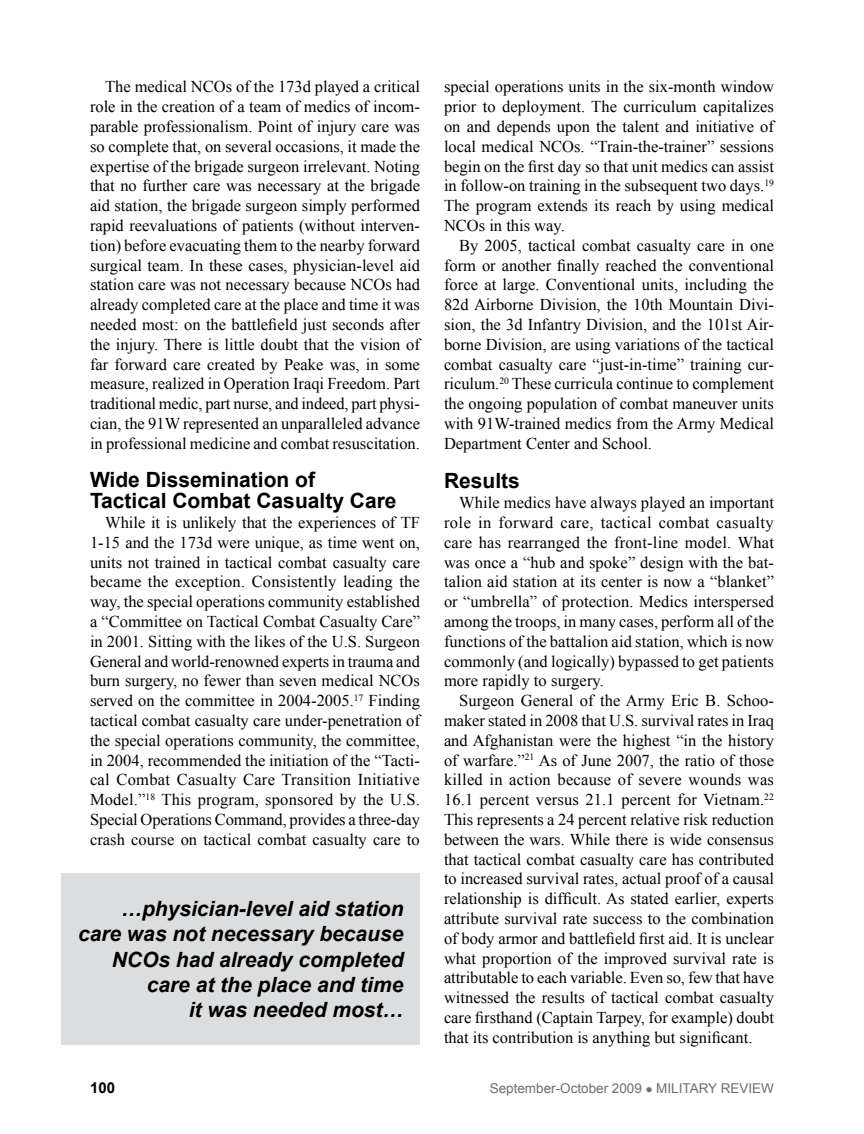
<style>
.page{position:relative;width:864px;height:1134px;background:#fff}
.page>*{position:absolute;margin:0;border:0;box-sizing:border-box;transform-origin:0 0}
.fob{font:italic 700 21px/25.2px "Arial";color:#000;text-align:right}
.subhead{font:700 21px/21px "Arial";color:#000}
.fob-2{font:16.5px/19.8px "Times New Roman";color:#000;text-align:justify}
.t1{font:700 15px "Arial";color:#000}
.t2{font:13.5px "Arial";color:#6d6e71}
</style>
<div class="page">
<div style="left:62px;top:873px;width:358px;height:172px;background:#dcddde"></div>
<p class="fob-2" style="left:90px;top:77px;width:332px;text-indent:15px">The medical NCOs of the 173d played a critical role in the creation of a team of medics of incom&shy;parable professionalism. Point of injury care was so complete that, on several occasions, it made the expertise of the brigade surgeon irrelevant. Noting that no further care was necessary at the brigade aid station, the brigade surgeon simply performed rapid reevaluations of patients (without interven&shy;tion) before evacuating them to the nearby forward surgical team. In these cases, physician-level aid station care was not necessary because NCOs had already completed care at the place and time it was needed most: on the battlefield just seconds after the injury. There is little doubt that the vision of far forward care created by Peake was, in some measure, realized in Operation Iraqi Freedom. Part traditional medic, part nurse, and indeed, part physi&shy;cian, the 91W represented an unparalleled advance in professional medicine and combat resuscitation.</p>
<p class="subhead" style="left:90px;top:470px;width:308px">Wide Dissemination of<br>Tactical Combat Casualty Care</p>
<p class="fob-2" style="left:90px;top:512px;width:332px;text-indent:15px">While it is unlikely that the experiences of TF 1-15 and the 173d were unique, as time went on, units not trained in tactical combat casualty care became the exception. Consistently leading the way, the special operations community established a “Committee on Tactical Combat Casualty Care” in 2001. Sitting with the likes of the U.S. Surgeon General and world-renowned experts in trauma and burn surgery, no fewer than seven medical NCOs served on the committee in 2004-2005.<sup>17</sup> Finding tactical combat casualty care under-penetration of the special operations community, the committee, in 2004, recommended the initiation of the “Tacti&shy;cal Combat Casualty Care Transition Initiative Model.”<sup>18</sup> This program, sponsored by the U.S.<br>Special Operations Command, provides a three-day crash course on tactical combat casualty care to</p>
<p class="fob" style="left:78px;top:897px;width:327px">…physician-level aid station care was not necessary because<br>NCOs had already completed care at the place and time<br>it was needed most…</p>
<p class="fob-2" style="left:444px;top:77px;width:332px">special operations units in the six-month window prior to deployment. The curriculum capitalizes on and depends upon the talent and initiative of local medical NCOs. “Train-the-trainer” sessions begin on the first day so that unit medics can assist in follow-on training in the subsequent two days.<sup>19<br></sup>The program extends its reach by using medical NCOs in this way.</p>
<p class="fob-2" style="left:444px;top:235px;width:332px;text-indent:15px">By 2005, tactical combat casualty care in one form or another finally reached the conventional force at large. Conventional units, including the 82d Airborne Division, the 10th Mountain Divi&shy;sion, the 3d Infantry Division, and the 101st Air&shy;borne Division, are using variations of the tactical combat casualty care “just-in-time” training cur&shy;riculum.<sup>20</sup> These curricula continue to complement the ongoing population of combat maneuver units with 91W-trained medics from the Army Medical Department Center and School.</p>
<p class="subhead" style="left:444px;top:471px;width:77px">Results</p>
<p class="fob-2" style="left:444px;top:493px;width:332px;text-indent:15px">While medics have always played an important role in forward care, tactical combat casualty care has rearranged the front-line model. What was once a “hub and spoke” design with the bat&shy;talion aid station at its center is now a “blanket” or “umbrella” of protection. Medics interspersed among the troops, in many cases, perform all of the functions of the battalion aid station, which is now commonly (and logically) bypassed to get patients more rapidly to surgery.</p>
<p class="fob-2" style="left:444px;top:691px;width:332px;text-indent:15px">Surgeon General of the Army Eric B. Schoo&shy;maker stated in 2008 that U.S. survival rates in Iraq and Afghanistan were the highest “in the history of warfare.”<sup>21</sup> As of June 2007, the ratio of those killed in action because of severe wounds was 16.1 percent versus 21.1 percent for Vietnam.<sup>22<br></sup>This represents a 24 percent relative risk reduction between the wars. While there is wide consensus that tactical combat casualty care has contributed to increased survival rates, actual proof of a causal relationship is difficult. As stated earlier, experts attribute survival rate success to the combination of body armor and battlefield first aid. It is unclear what proportion of the improved survival rate is attributable to each variable. Even so, few that have witnessed the results of tactical combat casualty care firsthand (Captain Tarpey, for example) doubt that its contribution is anything but significant.</p>
<p class="t1" style="left:90px;top:1078px;width:27px">100</p>
<p class="t2" style="left:490px;top:1080px;width:286px">September-October 2009 ● MILITARY REVIEW</p>
</div>
